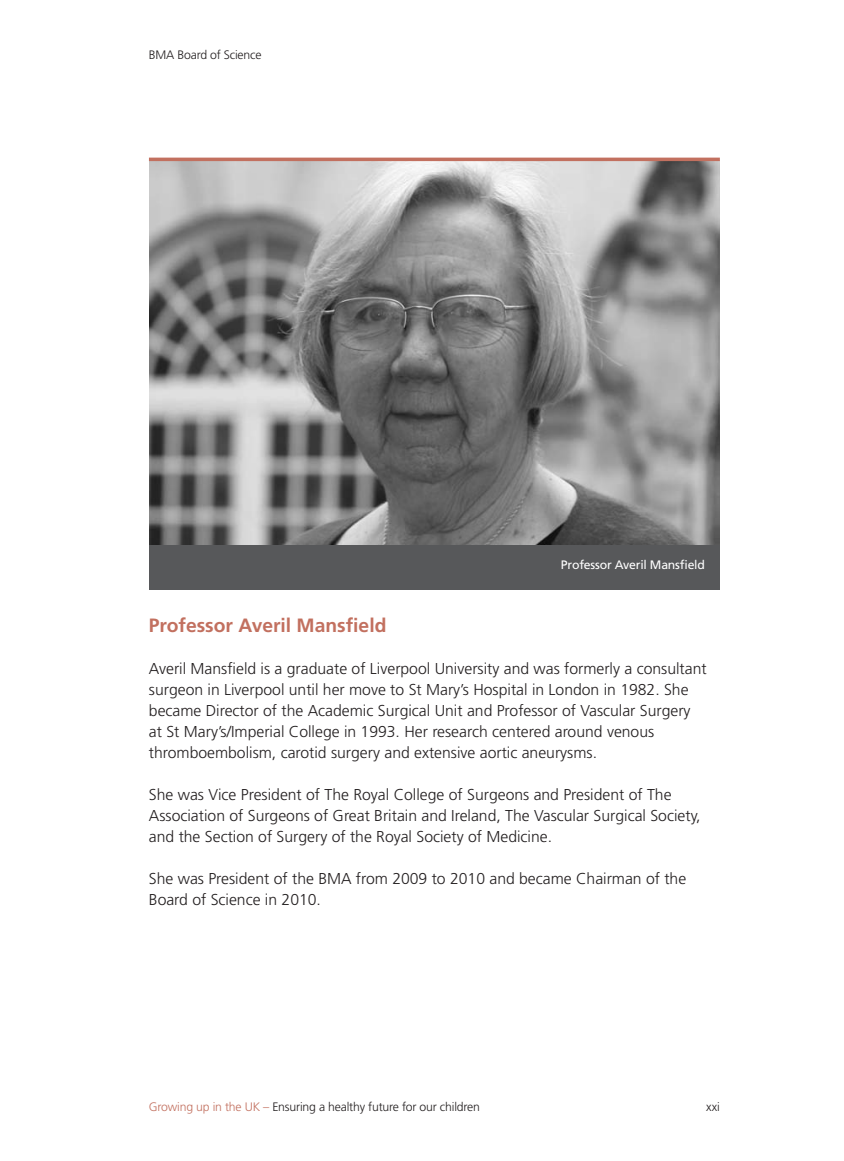
<style>
.page{position:relative;width:844px;height:1161px;background:#fff}
.page>*{position:absolute;margin:0;border:0;box-sizing:border-box;transform-origin:0 0}
.t1{font:700 19.25px "Frutiger";color:#c2705f}
.t2{font:300 15.75px/21px "Frutiger";color:#231f20}
.t3{font:300 12.25px "Frutiger";letter-spacing:-.015em;color:#231f20}
.t4{font:12.25px "Frutiger";letter-spacing:-.015em;color:#fff}
.s1{color:#c2705f}
</style>
<div class="page">
<img style="left:149px;top:161px;width:570px;height:383px">
<hr style="left:149px;top:158px;width:570px;height:3px;background:#c2705f">
<div style="left:149px;top:546px;width:570px;height:44px;background:#57585a"></div>
<p class="t3" style="left:149px;top:50px;width:114px">BMA Board of Science</p>
<p class="t4" style="left:560px;top:560px;width:146px">Professor Averil Mansfield</p>
<p class="t1" style="left:149px;top:617px;width:239px">Professor Averil Mansfield</p>
<p class="t2" style="left:149px;top:659px;width:559px">Averil Mansfield is a graduate of Liverpool University and was formerly a consultant surgeon in Liverpool until her move to St Mary’s Hospital in London in 1982. She became Director of the Academic Surgical Unit and Professor of Vascular Surgery at St Mary’s/Imperial College in 1993. Her research centered around venous thromboembolism, carotid surgery and extensive aortic aneurysms.</p>
<p class="t2" style="left:149px;top:785px;width:553px">She was Vice President of The Royal College of Surgeons and President of The<br>Association of Surgeons of Great Britain and Ireland, The Vascular Surgical Society, and the Section of Surgery of the Royal Society of Medicine.</p>
<p class="t2" style="left:149px;top:869px;width:538px">She was President of the BMA from 2009 to 2010 and became Chairman of the<br>Board of Science in 2010.</p>
<p class="t3" style="left:149px;top:1101px;width:332px"><span class="s1">Growing up in the UK –</span> Ensuring a healthy future for our children</p>
<p class="t3" style="left:706px;top:1101px;width:15px">xxi</p>
</div>
